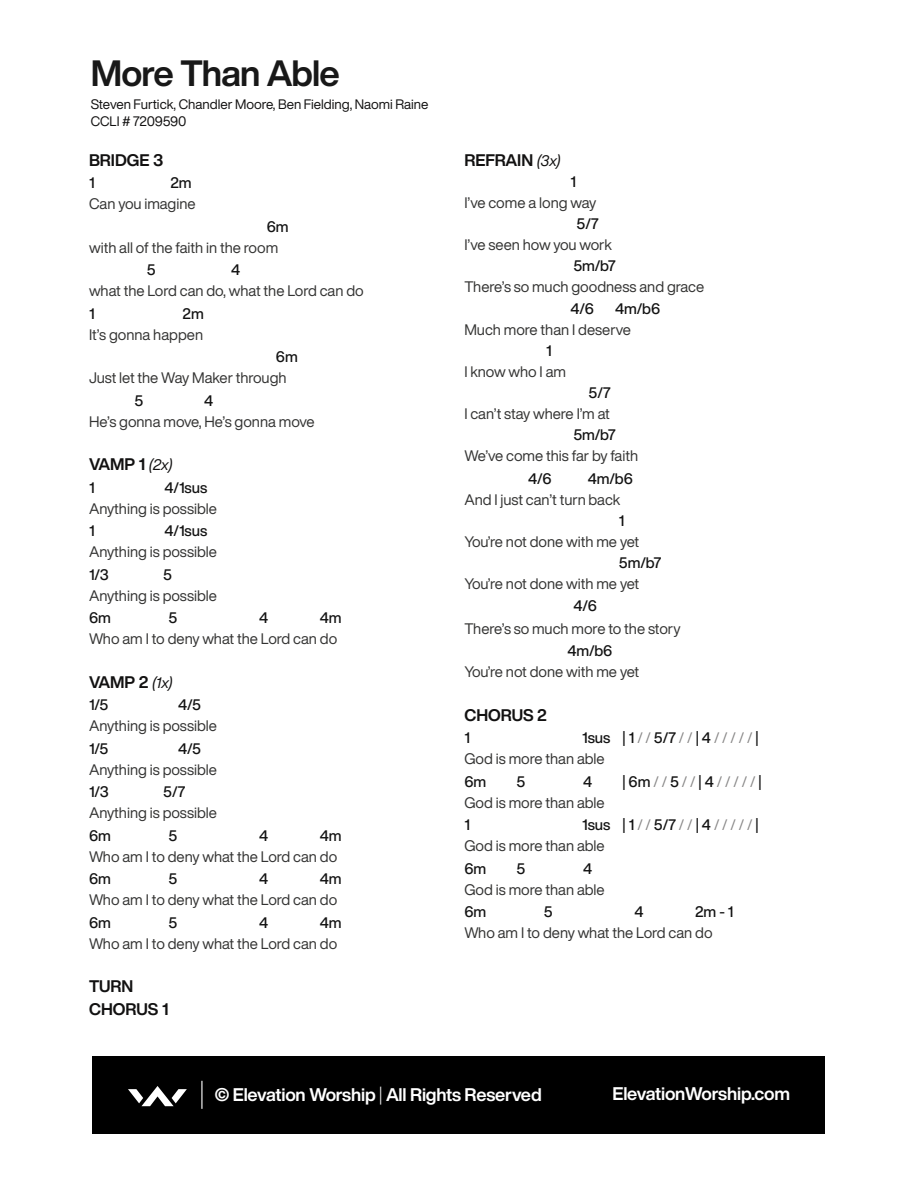
<style>
.page{position:relative;width:918px;height:1188px;background:#fff}
.page>*{position:absolute;margin:0;border:0;box-sizing:border-box;transform-origin:0 0}
.t1{font:700 36px "Helvetica Now Display";letter-spacing:-.02em;color:#181818}
.t2{font:700 18px "Helvetica Now Display";letter-spacing:-.01em;color:#fff}
.t3{font:700 16.5px/22.5px "Helvetica Now Display";color:#121111}
.t4{font:15px/21px "Helvetica Now Display";color:#343433}
.t5{font:500 15px "Helvetica Now Display";color:#131313}
.t6{font:15px "Helvetica Now Display";color:#888787}
.t7{font:13.5px/16.5px "Helvetica Now Display";color:#121111}
.s1{font-weight:400;font-style:italic;font-size:15px}
.s2{font-weight:500;color:#131313}
.s3{color:#888787}
.s4{font-weight:300}
</style>
<div class="page">
<div style="left:93px;top:1056px;width:732px;height:78px;background:#000"></div>
<svg style="left:128px;top:1086px;width:59px;height:20px"></svg>
<svg style="left:201px;top:1081px;width:1px;height:28px"></svg>
<h1 class="t1" style="left:91px;top:48px;width:251px">More Than Able</h1>
<p class="t7" style="left:91px;top:96px;width:339px">Steven Furtick, Chandler Moore, Ben Fielding, Naomi Raine<br>CCLI # 7209590</p>
<p class="t3" style="left:89px;top:149px;width:76px">BRIDGE 3</p>
<p class="t5" style="left:89px;top:172px;width:7px">1</p>
<p class="t5" style="left:170px;top:172px;width:23px">2m</p>
<p class="t4" style="left:89px;top:193px;width:108px">Can you imagine</p>
<p class="t5" style="left:267px;top:216px;width:23px">6m</p>
<p class="t4" style="left:89px;top:237px;width:191px">with all of the faith in the room</p>
<p class="t5" style="left:147px;top:259px;width:10px">5</p>
<p class="t5" style="left:231px;top:259px;width:11px">4</p>
<p class="t4" style="left:89px;top:280px;width:276px">what the Lord can do, what the Lord can do</p>
<p class="t5" style="left:89px;top:303px;width:7px">1</p>
<p class="t5" style="left:183px;top:303px;width:23px">2m</p>
<p class="t4" style="left:89px;top:324px;width:116px">It’s gonna happen</p>
<p class="t5" style="left:276px;top:346px;width:23px">6m</p>
<p class="t4" style="left:89px;top:367px;width:199px">Just let the Way Maker through</p>
<p class="t5" style="left:135px;top:390px;width:10px">5</p>
<p class="t5" style="left:204px;top:390px;width:11px">4</p>
<p class="t4" style="left:89px;top:411px;width:227px">He’s gonna move, He’s gonna move</p>
<p class="t3" style="left:89px;top:453px;width:85px">VAMP 1 <span class="s1">(2x)</span></p>
<p class="t5" style="left:89px;top:477px;width:7px">1</p>
<p class="t5" style="left:164px;top:477px;width:44px">4/1sus</p>
<p class="t4" style="left:89px;top:498px;width:129px">Anything is possible</p>
<p class="t5" style="left:89px;top:520px;width:7px">1</p>
<p class="t5" style="left:164px;top:520px;width:44px">4/1sus</p>
<p class="t4" style="left:89px;top:541px;width:129px">Anything is possible</p>
<p class="t5" style="left:89px;top:564px;width:21px">1/3</p>
<p class="t5" style="left:163px;top:564px;width:10px">5</p>
<p class="t4" style="left:89px;top:585px;width:129px">Anything is possible</p>
<p class="t5" style="left:89px;top:607px;width:23px">6m</p>
<p class="t5" style="left:169px;top:607px;width:10px">5</p>
<p class="t5" style="left:259px;top:607px;width:11px">4</p>
<p class="t5" style="left:320px;top:607px;width:23px">4m</p>
<p class="t4" style="left:89px;top:628px;width:250px">Who am I to deny what the Lord can do</p>
<p class="t3" style="left:89px;top:671px;width:85px">VAMP 2 <span class="s1">(1x)</span></p>
<p class="t5" style="left:89px;top:694px;width:21px">1/5</p>
<p class="t5" style="left:178px;top:694px;width:24px">4/5</p>
<p class="t4" style="left:89px;top:715px;width:129px">Anything is possible</p>
<p class="t5" style="left:89px;top:738px;width:21px">1/5</p>
<p class="t5" style="left:178px;top:738px;width:24px">4/5</p>
<p class="t4" style="left:89px;top:759px;width:129px">Anything is possible</p>
<p class="t5" style="left:89px;top:781px;width:21px">1/3</p>
<p class="t5" style="left:163px;top:781px;width:24px">5/7</p>
<p class="t4" style="left:89px;top:802px;width:129px">Anything is possible</p>
<p class="t5" style="left:89px;top:825px;width:23px">6m</p>
<p class="t5" style="left:169px;top:825px;width:10px">5</p>
<p class="t5" style="left:259px;top:825px;width:11px">4</p>
<p class="t5" style="left:320px;top:825px;width:23px">4m</p>
<p class="t4" style="left:89px;top:846px;width:250px">Who am I to deny what the Lord can do</p>
<p class="t5" style="left:89px;top:868px;width:23px">6m</p>
<p class="t5" style="left:169px;top:868px;width:10px">5</p>
<p class="t5" style="left:259px;top:868px;width:11px">4</p>
<p class="t5" style="left:320px;top:868px;width:23px">4m</p>
<p class="t4" style="left:89px;top:889px;width:250px">Who am I to deny what the Lord can do</p>
<p class="t5" style="left:89px;top:912px;width:23px">6m</p>
<p class="t5" style="left:169px;top:912px;width:10px">5</p>
<p class="t5" style="left:259px;top:912px;width:11px">4</p>
<p class="t5" style="left:320px;top:912px;width:23px">4m</p>
<p class="t4" style="left:89px;top:933px;width:250px">Who am I to deny what the Lord can do</p>
<p class="t3" style="left:89px;top:975px;width:81px">TURN<br>CHORUS 1</p>
<p class="t3" style="left:464px;top:149px;width:98px">REFRAIN <span class="s1">(3x)</span></p>
<p class="t5" style="left:570px;top:171px;width:7px">1</p>
<p class="t4" style="left:464px;top:192px;width:133px">I’ve come a long way</p>
<p class="t5" style="left:577px;top:213px;width:24px">5/7</p>
<p class="t4" style="left:464px;top:234px;width:149px">I’ve seen how you work</p>
<p class="t5" style="left:573px;top:255px;width:44px">5m/b7</p>
<p class="t4" style="left:464px;top:276px;width:241px">There’s so much goodness and grace</p>
<p class="t5" style="left:570px;top:298px;width:25px">4/6</p>
<p class="t5" style="left:615px;top:298px;width:47px">4m/b6</p>
<p class="t4" style="left:464px;top:319px;width:168px">Much more than I deserve</p>
<p class="t5" style="left:546px;top:340px;width:7px">1</p>
<p class="t4" style="left:464px;top:361px;width:103px">I know who I am</p>
<p class="t5" style="left:589px;top:382px;width:24px">5/7</p>
<p class="t4" style="left:464px;top:403px;width:147px">I can’t stay where I’m at</p>
<p class="t5" style="left:573px;top:424px;width:44px">5m/b7</p>
<p class="t4" style="left:464px;top:445px;width:175px">We’ve come this far by faith</p>
<p class="t5" style="left:528px;top:468px;width:25px">4/6</p>
<p class="t5" style="left:588px;top:468px;width:47px">4m/b6</p>
<p class="t4" style="left:464px;top:489px;width:158px">And I just can’t turn back</p>
<p class="t5" style="left:619px;top:510px;width:7px">1</p>
<p class="t4" style="left:464px;top:531px;width:176px">You’re not done with me yet</p>
<p class="t5" style="left:619px;top:552px;width:44px">5m/b7</p>
<p class="t4" style="left:464px;top:573px;width:176px">You’re not done with me yet</p>
<p class="t5" style="left:573px;top:595px;width:25px">4/6</p>
<p class="t4" style="left:464px;top:618px;width:218px">There’s so much more to the story</p>
<p class="t5" style="left:567px;top:640px;width:47px">4m/b6</p>
<p class="t4" style="left:464px;top:661px;width:176px">You’re not done with me yet</p>
<p class="t3" style="left:464px;top:704px;width:84px">CHORUS 2</p>
<p class="t5" style="left:464px;top:727px;width:7px">1</p>
<p class="t4" style="left:464px;top:727px;width:296px;text-indent:118px"><span class="s2">1sus | 1</span> <span class="s3">/ /</span><span class="s2">5/7</span><span class="s3">/ /</span> <span class="s2">| 4</span> <span class="s3">/// / /</span><span class="s2">|<br></span>God is more than able</p>
<p class="t5" style="left:464px;top:771px;width:23px">6m</p>
<p class="t5" style="left:517px;top:771px;width:10px">5</p>
<p class="t5" style="left:583px;top:771px;width:11px">4</p>
<p class="t6" style="left:622px;top:771px;width:141px"><span class="s2">| 6m</span> / /<span class="s2">5</span>/ / <span class="s2">| 4</span> /// / /<span class="s2">|</span></p>
<p class="t4" style="left:464px;top:792px;width:142px">God is more than able</p>
<p class="t5" style="left:464px;top:814px;width:7px">1</p>
<p class="t4" style="left:464px;top:814px;width:296px;text-indent:118px"><span class="s2">1sus | 1</span> <span class="s3">/ /</span><span class="s2">5/7</span><span class="s3">/ /</span> <span class="s2">| 4</span> <span class="s3">/// / /</span><span class="s2">|<br></span>God is more than able</p>
<p class="t5" style="left:464px;top:858px;width:23px">6m</p>
<p class="t5" style="left:517px;top:858px;width:10px">5</p>
<p class="t5" style="left:583px;top:858px;width:11px">4</p>
<p class="t4" style="left:464px;top:879px;width:142px">God is more than able</p>
<p class="t5" style="left:464px;top:901px;width:23px">6m</p>
<p class="t5" style="left:544px;top:901px;width:10px">5</p>
<p class="t5" style="left:635px;top:901px;width:11px">4</p>
<p class="t5" style="left:695px;top:901px;width:40px">2m - 1</p>
<p class="t4" style="left:464px;top:922px;width:250px">Who am I to deny what the Lord can do</p>
<p class="t2" style="left:215px;top:1082px;width:328px">© Elevation Worship <span class="s4">|</span> All Rights Reserved</p>
<p class="t2" style="left:613px;top:1082px;width:179px">ElevationWorship.com</p>
</div>
